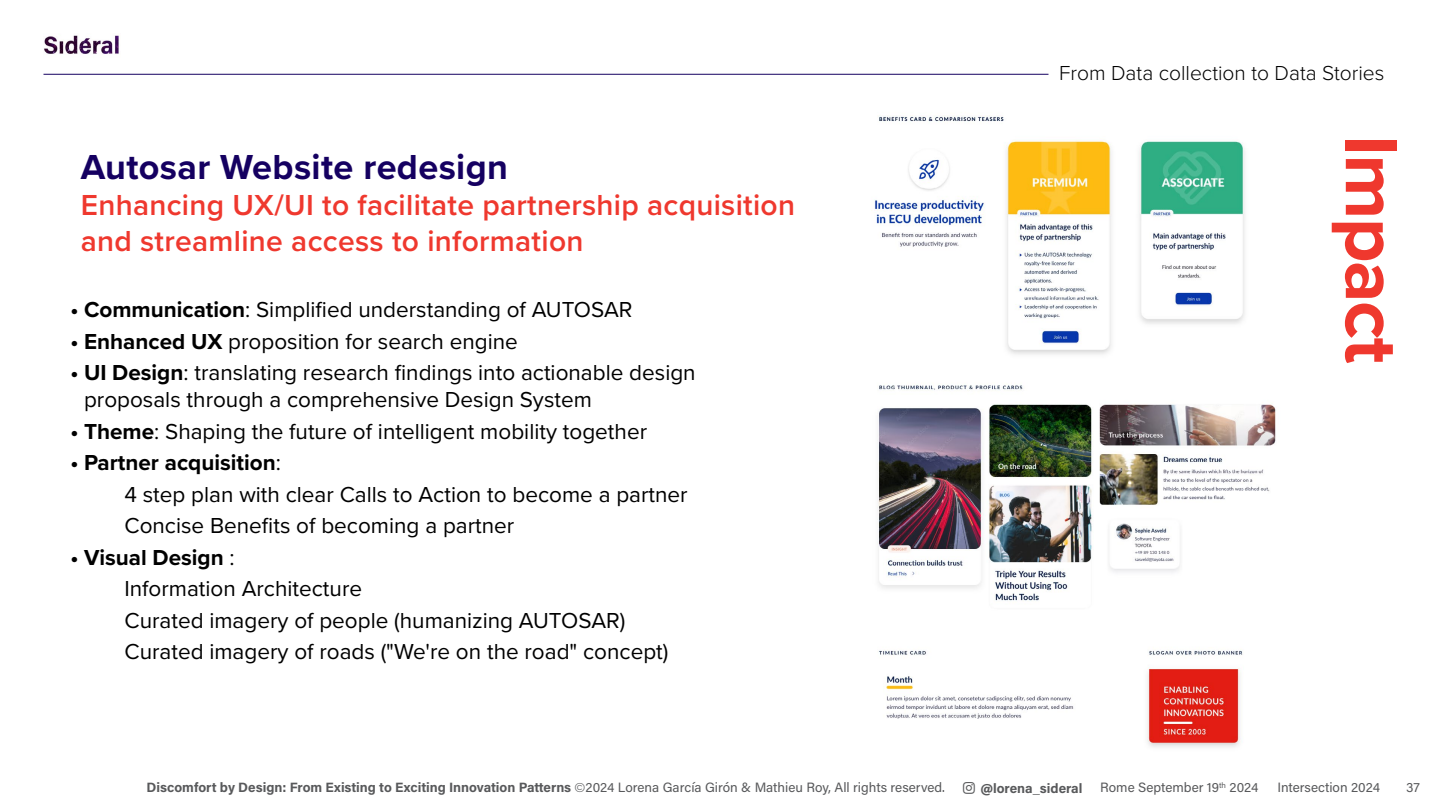
<style>
.page{position:relative;width:1440px;height:810px;background:#fff}
.page>*{position:absolute;margin:0;border:0;box-sizing:border-box;transform-origin:0 0}
.t1{font:700 76.5px "Proxima Nova";letter-spacing:-.02em;color:#ef382e}
.t2{font:700 36px "Proxima Nova";letter-spacing:.01em;color:#150061}
.t3{font:600 30px/36px "Proxima Nova";letter-spacing:.01em;color:#ef382e}
.t4{font:22.5px/31.5px "Proxima Nova";color:#000}
.t5{font:300 21px "Proxima Nova";color:#000}
.t6{font:700 13.5px "Acumin Pro";color:#58595b}
.t7{font:13.5px "Acumin Pro";color:#58595b}
.s1{font-weight:700}
.s2{font-family:"Mundial"}
.s3{font-weight:400}
</style>
<div class="page">
<img style="left:44px;top:35px;width:75px;height:19px">
<img style="left:871px;top:115px;width:405px;height:632px">
<hr style="left:44px;top:74px;width:1004px;height:1px;background:#150061">
<h2 class="t2" style="left:81px;top:140px;width:429px">Autosar Website redesign</h2>
<h3 class="t3" style="left:81px;top:186px;width:716px">Enhancing UX/UI to facilitate partnership acquisition and streamline access to information</h3>
<p class="t4" style="left:70px;top:293px;width:564px"><span class="s1">• Communication</span>: Simplified understanding of AUTOSAR</p>
<p class="t4" style="left:70px;top:324px;width:449px"><span class="s1">• Enhanced UX</span> proposition for search engine</p>
<p class="t4" style="left:84px;top:358px;width:613px;line-height:27px;text-indent:-14px"><span class="s1">• UI Design</span>: translating research findings into actionable design proposals through a comprehensive Design System</p>
<p class="t4" style="left:70px;top:414px;width:578px"><span class="s1">• Theme</span>: Shaping the future of intelligent mobility together</p>
<p class="t4" style="left:124px;top:446px;width:565px;text-indent:-54px"><span class="s1">• Partner acquisition</span>:<br>4 step plan with clear Calls to Action to become a partner<br>Concise Benefits of becoming a partner</p>
<p class="t4" style="left:124px;top:540px;width:546px;text-indent:-54px"><span class="s1">• Visual Design</span> :<br>Information Architecture<br>Curated imagery of people (humanizing AUTOSAR)<br>Curated imagery of roads ("We're on the road" concept)</p>
<p class="t5" style="left:1059px;top:58px;width:327px">From Data collection to Data Stories</p>
<h1 class="t1" style="left:1428px;top:135px;width:230px;rotate:90deg">Impact</h1>
<p class="t6" style="left:963px;top:779px;width:121px">■▲▼ @lorena_sideral</p>
<p class="t7" style="left:1100px;top:778px;width:160px">Rome September 19<sup>th</sup> 2024</p>
<p class="t6" style="left:147px;top:778px;width:800px">Discomfort by Design: From Existing to Exciting Innovation Patterns <span class="s2">©</span><span class="s3">2024 Lorena García Girón &amp; Mathieu Roy, All rights reserved.</span></p>
<p class="t7" style="left:1277px;top:778px;width:104px">Intersection 2024</p>
<p class="t7" style="left:1406px;top:778px;width:15px">37</p>
</div>
